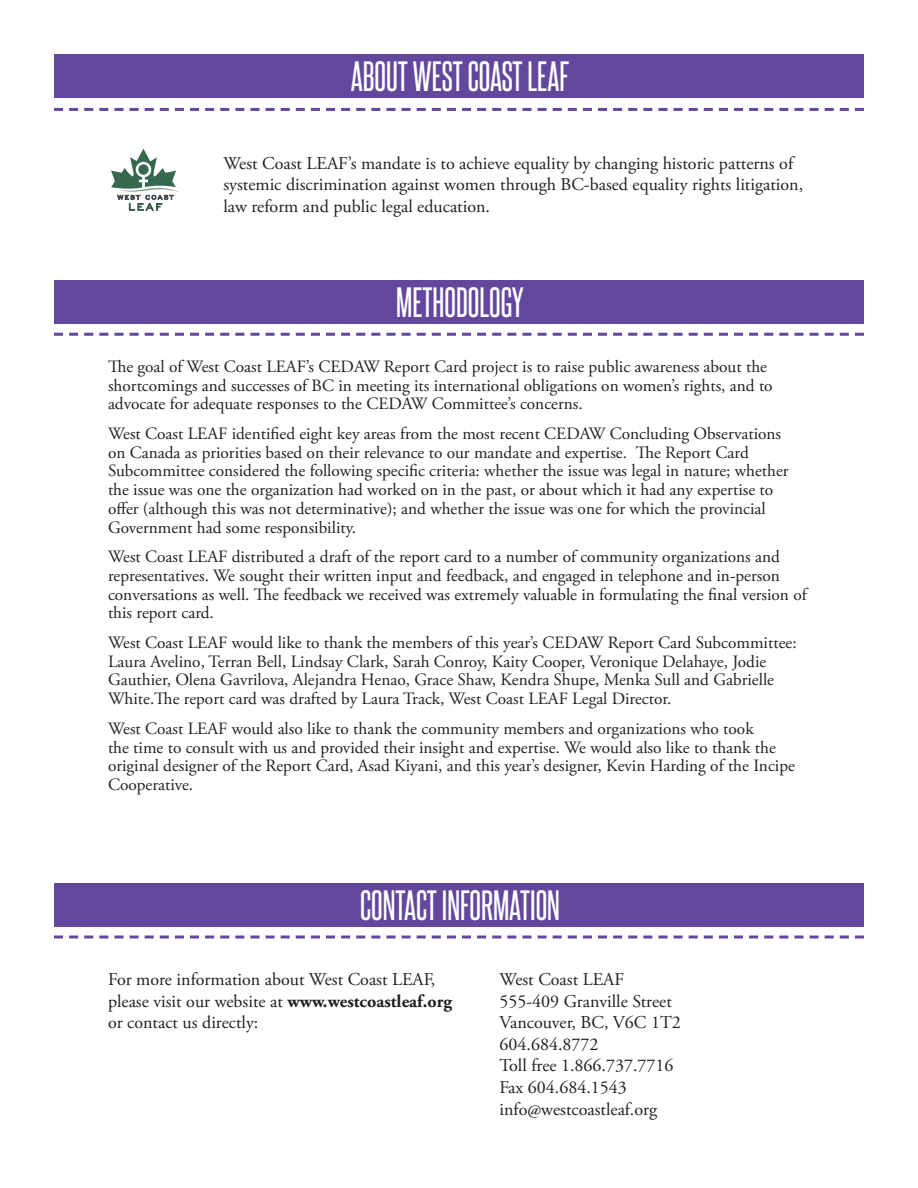
<style>
.page{position:relative;width:918px;height:1188px;background:#fff}
.page>*{position:absolute;margin:0;border:0;box-sizing:border-box;transform-origin:0 0}
.t1{font:36px "Steelfish Rg";color:#fff}
.t2{font:18px/21.6px "Adobe Garamond Pro";color:#231f20}
.para-cedaw{font:17.25px/18.8px "Adobe Garamond Pro";color:#231f20}
.s1{font-weight:700}
</style>
<div class="page">
<svg style="left:111px;top:149px;width:68px;height:62px"></svg>
<div style="left:56px;top:280px;width:808px;height:44px;background:#63479d"></div>
<svg style="left:54px;top:333px;width:810px;height:3px"></svg>
<div style="left:54px;top:54px;width:810px;height:44px;background:#63479d"></div>
<svg style="left:54px;top:108px;width:810px;height:3px"></svg>
<div style="left:54px;top:883px;width:810px;height:44px;background:#63479d"></div>
<svg style="left:54px;top:936px;width:810px;height:3px"></svg>
<p class="t1" style="left:351px;top:54px;width:220px">ABOUT WEST COAST LEAF</p>
<p class="t2" style="left:223px;top:153px;width:581px">West Coast LEAF’s mandate is to achieve equality by changing historic patterns of systemic discrimination against women through BC-based equality rights litigation, law reform and public legal education.</p>
<p class="t1" style="left:396px;top:281px;width:129px">METHODOLOGY</p>
<p class="para-cedaw" style="left:108px;top:358px;width:666px">The goal of West Coast LEAF’s CEDAW Report Card project is to raise public awareness about the shortcomings and successes of BC in meeting its international obligations on women’s rights, and to advocate for adequate responses to the CEDAW Committee’s concerns.</p>
<p class="para-cedaw" style="left:108px;top:425px;width:682px">West Coast LEAF identified eight key areas from the most recent CEDAW Concluding Observations on Canada as priorities based on their relevance to our mandate and expertise. The Report Card Subcommittee considered the following specific criteria: whether the issue was legal in nature; whether the issue was one the organization had worked on in the past, or about which it had any expertise to offer (although this was not determinative); and whether the issue was one for which the provincial Government had some responsibility.</p>
<p class="para-cedaw" style="left:108px;top:548px;width:700px">West Coast LEAF distributed a draft of the report card to a number of community organizations and representatives. We sought their written input and feedback, and engaged in telephone and in-person conversations as well. The feedback we received was extremely valuable in formulating the final version of this report card.</p>
<p class="para-cedaw" style="left:108px;top:634px;width:690px">West Coast LEAF would like to thank the members of this year’s CEDAW Report Card Subcommittee:<br>Laura Avelino, Terran Bell, Lindsay Clark, Sarah Conroy, Kaity Cooper, Veronique Delahaye, Jodie Gauthier, Olena Gavrilova, Alejandra Henao, Grace Shaw, Kendra Shupe, Menka Sull and Gabrielle White.The report card was drafted by Laura Track, West Coast LEAF Legal Director.</p>
<p class="para-cedaw" style="left:108px;top:720px;width:688px">West Coast LEAF would also like to thank the community members and organizations who took<br>the time to consult with us and provided their insight and expertise. We would also like to thank the original designer of the Report Card, Asad Kiyani, and this year’s designer, Kevin Harding of the Incipe Cooperative.</p>
<p class="t1" style="left:360px;top:883px;width:201px">CONTACT INFORMATION</p>
<p class="t2" style="left:108px;top:969px;width:346px">For more information about West Coast LEAF, please visit our website at <span class="s1">www.westcoastleaf.org </span>or contact us directly:</p>
<p class="t2" style="left:500px;top:969px;width:126px">West Coast LEAF</p>
<p class="t2" style="left:500px;top:991px;width:174px">555-409 Granville Street</p>
<p class="t2" style="left:500px;top:1012px;width:183px">Vancouver, BC, V6C 1T2</p>
<p class="t2" style="left:500px;top:1034px;width:100px">604.684.8772</p>
<p class="t2" style="left:500px;top:1056px;width:176px">Toll free 1.866.737.7716</p>
<p class="t2" style="left:500px;top:1077px;width:129px">Fax 604.684.1543</p>
<p class="t2" style="left:500px;top:1099px;width:159px">info@westcoastleaf.org</p>
</div>
